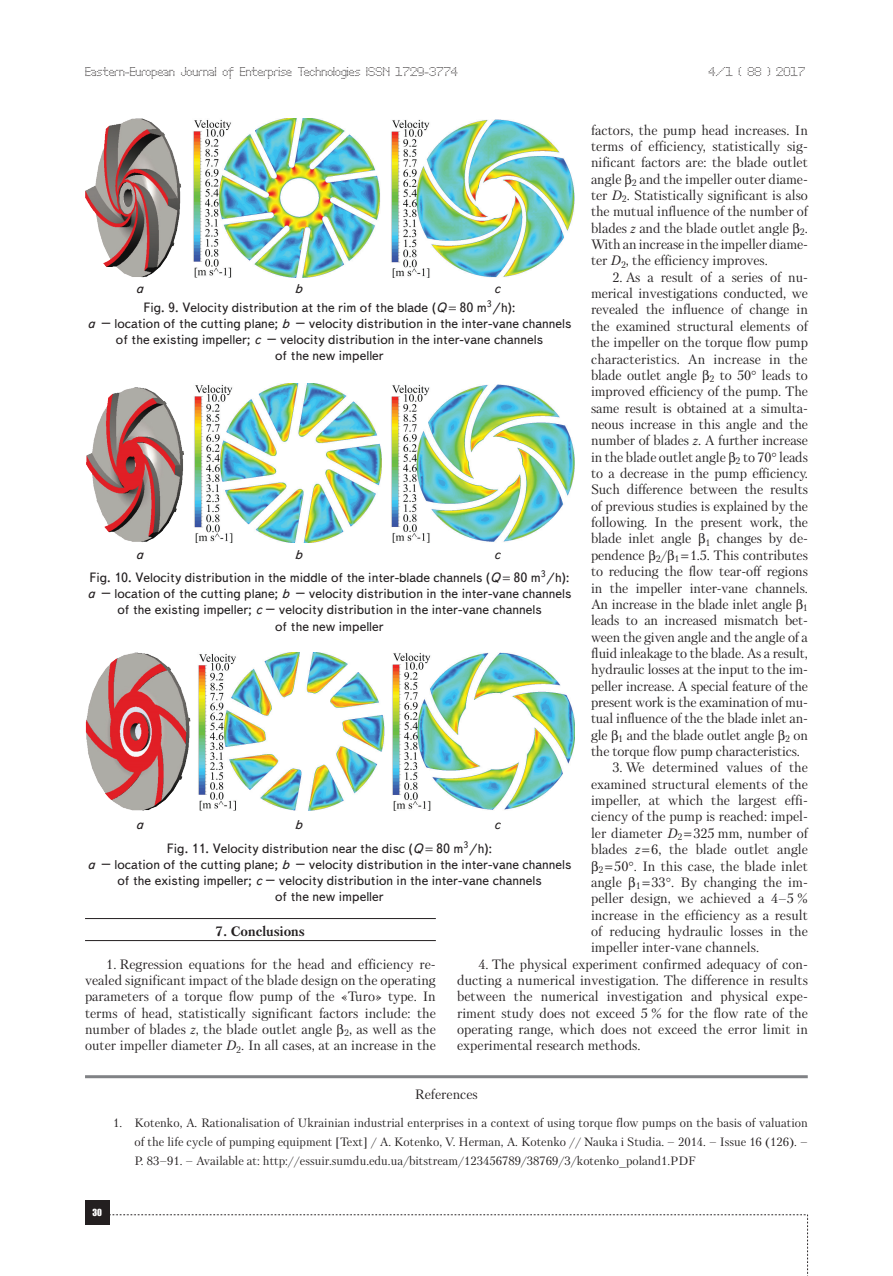
<style>
.page{position:relative;width:893px;height:1276px;background:#fff}
.page>*{position:absolute;margin:0;border:0;box-sizing:border-box;transform-origin:0 0}
.t1{font:13.5px/16.4px "Petersburg C";letter-spacing:-.005em;color:#231f20}
.t2{font:13.5px/16.2px "Text Book C";color:#231f20;text-align:center}
.t3{font:700 13.5px "Petersburg C";color:#231f20}
.t4{font:italic 13.5px "Text Book C";color:#231f20}
.t5{font:12px/19px "Petersburg C";color:#231f20;text-align:justify}
.t6{font:12px "Perfo C";letter-spacing:.015em;color:#231f20}
.t7{font:9px "Impact";color:#fff}
.s1{font-style:italic}
</style>
<div class="page">
<div style="left:85px;top:1200px;width:24px;height:24px;background:#231f20"></div>
<svg style="left:109px;top:1214px;width:699px;height:62px"></svg>
<hr style="left:85px;top:918px;width:351px;height:1px;background:#231f20">
<hr style="left:85px;top:940px;width:351px;height:1px;background:#231f20">
<img style="left:85px;top:119px;width:96px;height:159px">
<img style="left:193px;top:118px;width:187px;height:160px">
<img style="left:391px;top:120px;width:183px;height:158px">
<img style="left:86px;top:387px;width:98px;height:155px">
<img style="left:194px;top:383px;width:187px;height:159px">
<img style="left:391px;top:384px;width:183px;height:158px">
<img style="left:85px;top:652px;width:105px;height:158px">
<img style="left:198px;top:652px;width:186px;height:158px">
<img style="left:392px;top:652px;width:182px;height:158px">
<hr style="left:85px;top:1075px;width:723px;height:3px;background:#808285">
<p class="t6" style="left:85px;top:65px;width:374px">Eastern-European Journal of Enterprise Technologies ISSN 1729-3774</p>
<p class="t6" style="left:708px;top:65px;width:98px">4/1 ( 88 ) 2017</p>
<p class="t1" style="left:591px;top:122px;width:218px">factors, the pump head increases. In terms of efficiency, statistically sig&shy;nificant factors are: the blade outlet angle <sub>2</sub> and the impeller outer diame&shy;ter <span class="s1">D</span><sub>2</sub>. Statistically significant is also the mutual influence of the number of blades <span class="s1">z</span> and the blade outlet angle <sub>2</sub>.<br>With an increase in the impeller diame&shy;ter <span class="s1">D</span><sub>2</sub>, the efficiency improves.</p>
<p class="t1" style="left:591px;top:269px;width:218px;text-indent:21px">2. As a result of a series of nu&shy;merical investigations conducted, we revealed the influence of change in the examined structural elements of the impeller on the torque flow pump characteristics. An increase in the blade outlet angle <sub>2</sub> to 50 leads to improved efficiency of the pump. The same result is obtained at a simulta&shy;neous increase in this angle and the number of blades <span class="s1">z</span>. A further increase in the blade outlet angle <sub>2</sub> to 70 leads to a decrease in the pump efficiency.<br>Such difference between the results of previous studies is explained by the following. In the present work, the blade inlet angle <sub>1</sub> changes by de&shy;pendence <sub>2</sub>/ <sub>1</sub> 1.5. This contributes to reducing the flow tear-off regions in the impeller inter-vane channels.<br>An increase in the blade inlet angle <sub>1 </sub>leads to an increased mismatch bet&shy;ween the given angle and the angle of a fluid inleakage to the blade. As a result, hydraulic losses at the input to the im&shy;peller increase. A special feature of the present work is the examination of mu&shy;tual influence of the the blade inlet an&shy;gle <sub>1</sub> and the blade outlet angle <sub>2</sub> on the torque flow pump characteristics.</p>
<p class="t1" style="left:612px;top:759px;width:197px">3. We determined values of the</p>
<p class="t1" style="left:591px;top:775px;width:218px">examined structural elements of the</p>
<p class="t1" style="left:591px;top:792px;width:218px">impeller, at which the largest effi-</p>
<p class="t1" style="left:591px;top:808px;width:218px">ciency of the pump is reached: impel-</p>
<p class="t1" style="left:591px;top:825px;width:218px">ler diameter <span class="s1">D</span><sub>2</sub> 325 mm, number of</p>
<p class="t1" style="left:591px;top:841px;width:218px">blades <span class="s1">z</span> 6, the blade outlet angle</p>
<p class="t1" style="left:598px;top:857px;width:211px"><sub>2</sub> 50 . In this case, the blade inlet</p>
<p class="t1" style="left:591px;top:874px;width:218px">angle <sub>1</sub> 33 . By changing the im-</p>
<p class="t1" style="left:591px;top:890px;width:218px">peller design, we achieved a 4–5 %</p>
<p class="t1" style="left:591px;top:906px;width:218px">increase in the efficiency as a result</p>
<p class="t1" style="left:591px;top:923px;width:218px">of reducing hydraulic losses in the</p>
<p class="t1" style="left:591px;top:939px;width:170px">impeller inter-vane channels.</p>
<p class="t1" style="left:457px;top:955px;width:352px;text-indent:21px">4. The physical experiment confirmed adequacy of con&shy;ducting a numerical investigation. The difference in results between the numerical investigation and physical expe&shy;riment study does not exceed 5 % for the flow rate of the operating range, which does not exceed the error limit in experimental research methods.</p>
<p class="t4" style="left:136px;top:281px;width:9px">а</p>
<p class="t4" style="left:295px;top:281px;width:9px">b</p>
<p class="t2" style="left:144px;top:279px;width:373px;line-height:18.9px;text-align:left;text-indent:350px"><span class="s1">c<br></span>Fig. 9. Velocity distribution at the rim of the blade (<span class="s1">Q</span> 80 m<sup>3</sup>/h):</p>
<p class="t2" style="left:88px;top:315px;width:485px"><span class="s1">a –</span> location of the cutting plane; <span class="s1">b –</span> velocity distribution in the inter-vane channels of the existing impeller; <span class="s1">c –</span> velocity distribution in the inter-vane channels<br>of the new impeller</p>
<p class="t4" style="left:136px;top:547px;width:9px">а</p>
<p class="t4" style="left:295px;top:547px;width:9px">b</p>
<p class="t4" style="left:494px;top:547px;width:8px">c</p>
<p class="t2" style="left:88px;top:569px;width:485px">Fig. 10. Velocity distribution in the middle of the inter-blade channels (<span class="s1">Q</span> 80 m<sup>3</sup>/h): <span class="s1">a –</span> location of the cutting plane; <span class="s1">b –</span> velocity distribution in the inter-vane channels of the existing impeller; <span class="s1">c</span> – velocity distribution in the inter-vane channels<br>of the new impeller</p>
<p class="t4" style="left:136px;top:816px;width:9px">а</p>
<p class="t4" style="left:295px;top:816px;width:9px">b</p>
<p class="t4" style="left:494px;top:816px;width:8px">c</p>
<p class="t2" style="left:88px;top:840px;width:485px">Fig. 11. Velocity distribution near the disc (<span class="s1">Q</span> 80 m<sup>3</sup>/h):<br><span class="s1">a –</span> location of the cutting plane; <span class="s1">b –</span> velocity distribution in the inter-vane channels of the existing impeller; <span class="s1">c</span> – velocity distribution in the inter-vane channels<br>of the new impeller</p>
<p class="t3" style="left:216px;top:923px;width:90px">7. Conclusions</p>
<p class="t1" style="left:85px;top:955px;width:352px;text-align:justify;text-indent:21px">1. Regression equations for the head and efficiency re&shy;vealed significant impact of the blade design on the operating parameters of a torque flow pump of the «Turo» type. In terms of head, statistically significant factors include: the number of blades <span class="s1">z</span>, the blade outlet angle <sub>2</sub>, as well as the outer impeller diameter <span class="s1">D</span><sub>2</sub>. In all cases, at an increase in the</p>
<p class="t1" style="left:415px;top:1086px;width:64px">References</p>
<p class="t5" style="left:135px;top:1113px;width:675px;text-indent:-21px">1. Kotenko, A. Rationalisation of Ukrainian industrial enterprises in a context of using torque flow pumps on the basis of valuation of the life cycle of pumping equipment [Text] / A. Kotenko, V. Herman, A. Kotenko // Nauka i Studia. – 2014. – Issue 16 (126). – P. 83–91. – Available at: http://essuir.sumdu.edu.ua/bitstream/123456789/38769/3/kotenko_poland1.PDF</p>
<p class="t7" style="left:92px;top:1205px;width:11px">30</p>
</div>
